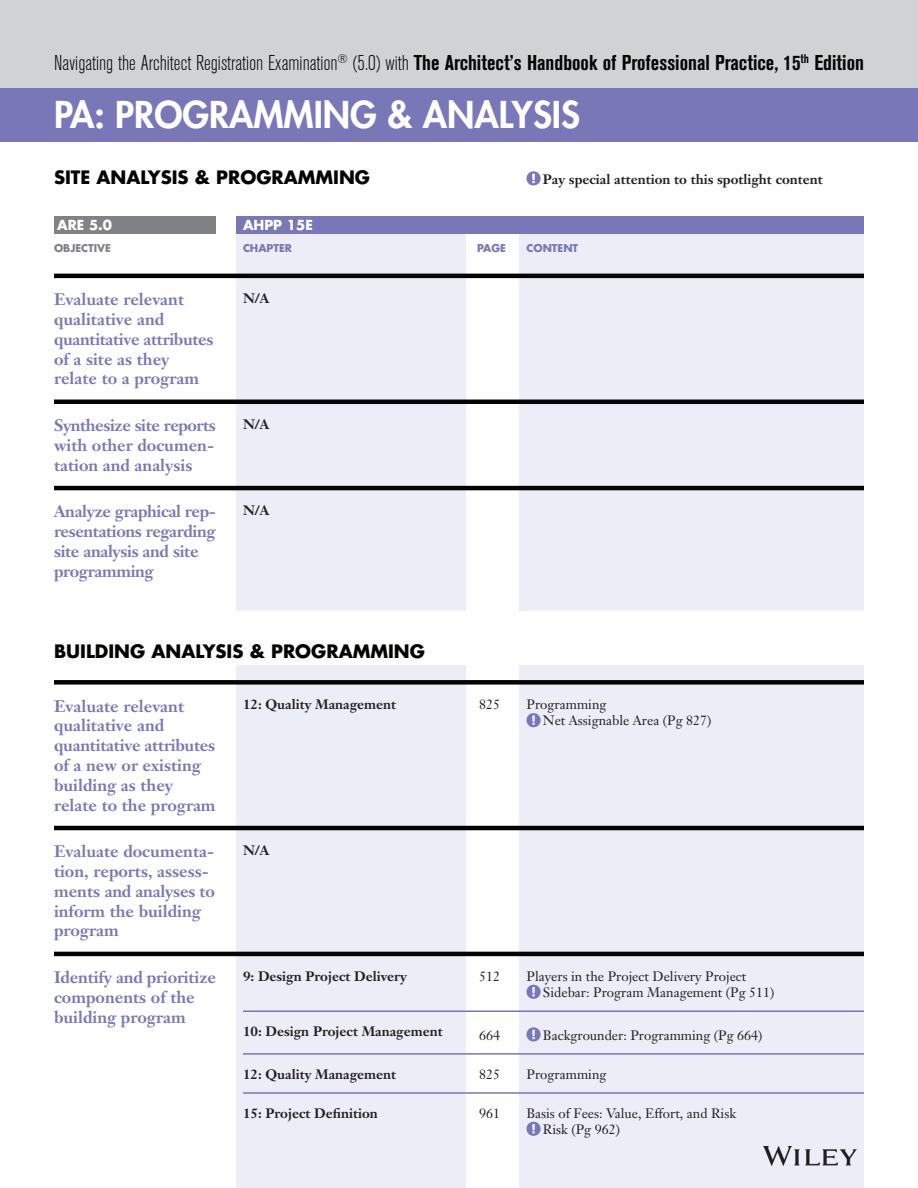
<style>
.page{position:relative;width:918px;height:1188px;background:#fff}
.page>*{position:absolute;margin:0;border:0;box-sizing:border-box;transform-origin:0 0}
.t1{font:800 36px "Futura Std";color:#fff}
.t2{font:300 condensed 21.3px "Akzidenz Grotesk BE";color:#040503}
.t3{font:700 18px "Futura Std";color:#040503}
.t4{font:700 16.5px/19.8px "Janson Text";color:#7a77b8}
.t5{font:700 16.5px/19.8px "Janson Text";letter-spacing:-.02em;color:#7a77b8}
.t6{font:13.5px/16.2px "Janson Text";color:#231f20}
.t7{font:700 13.5px "Janson Text";color:#231f20}
.t8{font:700 13.5px "Futura Std";color:#fff}
.t9{font:700 10.5px "Futura Std";color:#7a77b8}
.t10{font:700 10.5px "Futura Std";color:#808285}
.s1{font-weight:700}
</style>
<div class="page">
<div style="left:520px;top:216px;width:344px;height:972px;background:#ecedf6"></div>
<div style="left:236px;top:216px;width:230px;height:972px;background:#ecedf6"></div>
<div style="left:0;top:0;width:918px;height:109px;background:#d1d2d4"></div>
<div style="left:0;top:88px;width:918px;height:54px;background:#7a77b8"></div>
<svg style="left:527px;top:171px;width:14px;height:14px"></svg>
<div style="left:54px;top:216px;width:162px;height:18px;background:#808285"></div>
<div style="left:236px;top:216px;width:628px;height:18px;background:#7a77b8"></div>
<hr style="left:54px;top:400px;width:810px;height:4px;background:#040503">
<hr style="left:54px;top:274px;width:810px;height:4px;background:#040503">
<hr style="left:54px;top:486px;width:810px;height:4px;background:#040503">
<hr style="left:54px;top:826px;width:810px;height:4px;background:#040503">
<div style="left:54px;top:680px;width:810px;height:5px;background:#040503"></div>
<svg style="left:527px;top:713px;width:14px;height:14px"></svg>
<div style="left:0;top:611px;width:918px;height:54px;background:#fff"></div>
<hr style="left:54px;top:952px;width:810px;height:4px;background:#040503">
<hr style="left:243px;top:1010px;width:621px;height:2px;background:#7a77b8">
<hr style="left:243px;top:1053px;width:621px;height:2px;background:#7a77b8">
<svg style="left:527px;top:1122px;width:14px;height:14px"></svg>
<svg style="left:527px;top:1027px;width:14px;height:15px"></svg>
<svg style="left:527px;top:985px;width:14px;height:14px"></svg>
<hr style="left:243px;top:1092px;width:621px;height:2px;background:#7a77b8">
<img style="left:763px;top:1147px;width:94px;height:19px">
<p class="t2" style="left:54px;top:51px;width:811px">Navigating the Architect Registration Examination<sup>®</sup> (5.0) with <span class="s1">The Architect’s Handbook of Professional Practice, 15</span><sup>th</sup> <span class="s1">Edition</span></p>
<h1 class="t1" style="left:54px;top:92px;width:528px">PA: PROGRAMMING &amp; ANALYSIS</h1>
<p class="t3" style="left:54px;top:165px;width:10px">SITE</p>
<p class="t3" style="left:97px;top:165px;width:147px">ANALYSIS &amp; PROGRA</p>
<p class="t3" style="left:298px;top:165px;width:49px">MMING</p>
<p class="t8" style="left:57px;top:216px;width:56px">ARE 5.0</p>
<p class="t8" style="left:243px;top:216px;width:71px">AHPP 15E</p>
<p class="t7" style="left:543px;top:170px;width:281px">Pay special attention to this spotlight content</p>
<p class="t10" style="left:54px;top:241px;width:59px">OBJECTIVE</p>
<p class="t9" style="left:243px;top:241px;width:51px">CHAPTER</p>
<p class="t9" style="left:477px;top:241px;width:30px">PAGE</p>
<p class="t9" style="left:526px;top:241px;width:53px">CONTENT</p>
<p class="t4" style="left:54px;top:289px;width:132px">Evaluate relevant</p>
<p class="t7" style="left:243px;top:289px;width:28px">N/A</p>
<p class="t4" style="left:54px;top:309px;width:161px">qualitative and quantitative attributes of a site as they relate to a program</p>
<p class="t4" style="left:54px;top:415px;width:163px;text-align:justify">Synthesize site reports with other documen&shy;tation and analysis</p>
<p class="t7" style="left:243px;top:415px;width:28px">N/A</p>
<p class="t5" style="left:54px;top:501px;width:164px">Analyze graphical rep-</p>
<p class="t7" style="left:243px;top:502px;width:28px">N/A</p>
<p class="t5" style="left:54px;top:521px;width:163px">resentations regarding site analysis and site programming</p>
<p class="t3" style="left:54px;top:639px;width:68px">BUILDING</p>
<p class="t3" style="left:151px;top:639px;width:147px">ANALYSIS &amp; PROGRA</p>
<p class="t3" style="left:353px;top:639px;width:49px">MMING</p>
<p class="t7" style="left:243px;top:696px;width:155px">12: Quality Management</p>
<p class="t4" style="left:54px;top:696px;width:163px">Evaluate relevant qualitative and quantitative attributes of a new or existing building as they relate to the program</p>
<p class="t6" style="left:479px;top:696px;width:23px">825</p>
<p class="t6" style="left:543px;top:696px;width:170px;text-indent:-16px">Programming<br>Net Assignable Area (Pg 827)</p>
<p class="t4" style="left:54px;top:841px;width:162px">Evaluate documenta&shy;tion, reports, assess&shy;ments and analyses to inform the building program</p>
<p class="t7" style="left:243px;top:842px;width:28px">N/A</p>
<p class="t4" style="left:54px;top:967px;width:164px">Identify and prioritize components of the building program</p>
<p class="t7" style="left:243px;top:967px;width:165px">9: Design Project Delivery</p>
<p class="t6" style="left:479px;top:968px;width:23px">512</p>
<p class="t6" style="left:543px;top:968px;width:233px;text-indent:-16px">Players in the Project Delivery Project<br>Sidebar: Program Management (Pg 511)</p>
<p class="t7" style="left:243px;top:1023px;width:201px">10: Design Project Management</p>
<p class="t6" style="left:479px;top:1027px;width:23px">664</p>
<p class="t6" style="left:543px;top:1027px;width:221px">Backgrounder: Programming (Pg 664)</p>
<p class="t7" style="left:243px;top:1065px;width:155px">12: Quality Management</p>
<p class="t6" style="left:479px;top:1066px;width:23px">825</p>
<p class="t6" style="left:527px;top:1066px;width:82px">Programming</p>
<p class="t7" style="left:243px;top:1104px;width:136px">15: Project Definition</p>
<p class="t6" style="left:479px;top:1105px;width:23px">961</p>
<p class="t6" style="left:543px;top:1105px;width:195px;text-indent:-16px">Basis of Fees: Value, Effort, and Risk<br>Risk (Pg 962)</p>
</div>
